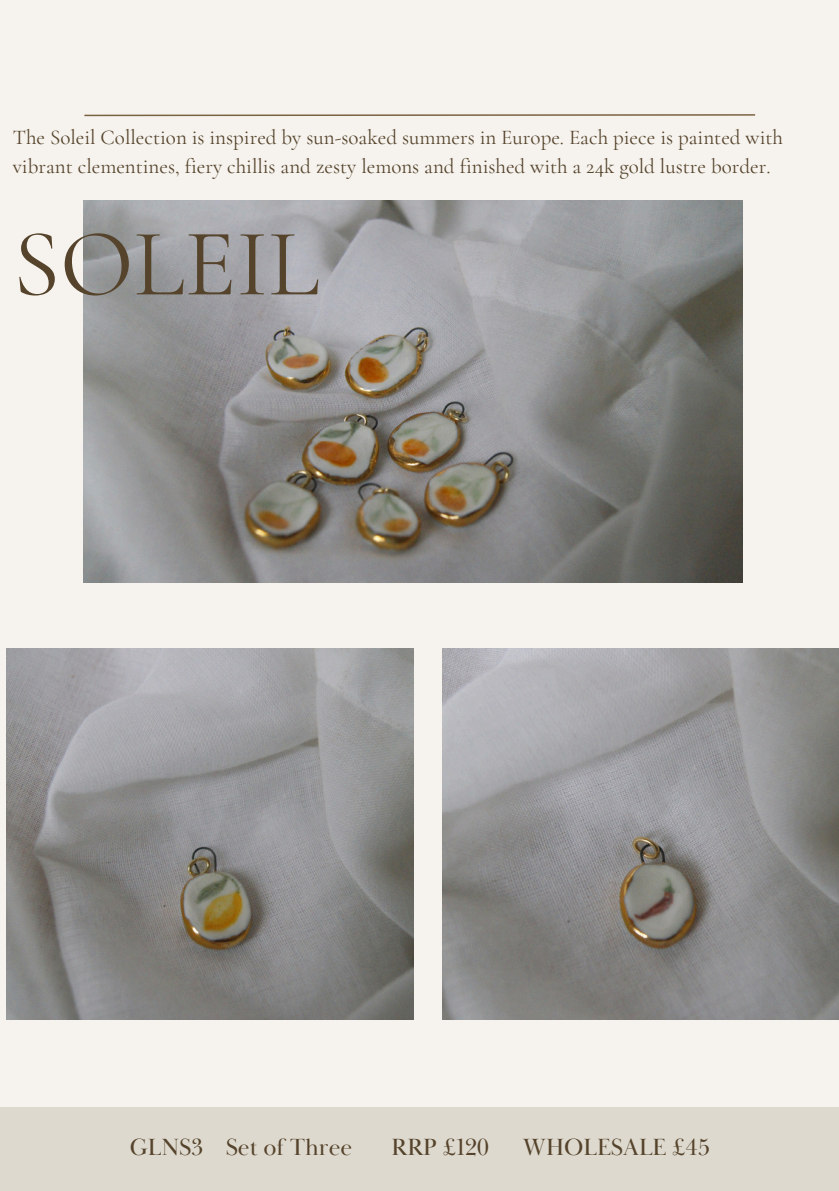
<style>
.page{position:relative;width:839px;height:1191px;background:#fff}
.page>*{position:absolute;margin:0;border:0;box-sizing:border-box;transform-origin:0 0}
.t1{font:96px "Cormorant SC";color:#55432b}
.t2{font:24px "Baskerville Display PT";color:#55432b}
.t3{font:21px/28.4px "Cormorant Garamond";color:#55432b}
</style>
<div class="page">
<div style="left:0;top:0;width:838px;height:1191px;background:#f6f3ee"></div>
<hr style="left:85px;top:114px;width:669px;height:2px;background:#796241">
<div style="left:0;top:1107px;width:838px;height:84px;background:#ded9ce"></div>
<img style="left:84px;top:200px;width:658px;height:383px">
<img style="left:442px;top:649px;width:396px;height:370px">
<img style="left:7px;top:649px;width:406px;height:370px">
<p class="t3" style="left:13px;top:123px;width:771px">The Soleil Collection is inspired by sun-soaked summers in Europe. Each piece is painted with vibrant clementines, fiery chillis and zesty lemons and finished with a 24k gold lustre border.</p>
<p class="t1" style="left:13px;top:206px;width:308px">SOLEIL</p>
<p class="t2" style="left:130px;top:1132px;width:224px">GLNS3 Set of Three</p>
<p class="t2" style="left:391px;top:1132px;width:99px">RRP £120</p>
<p class="t2" style="left:523px;top:1132px;width:188px">WHOLESALE £45</p>
</div>
